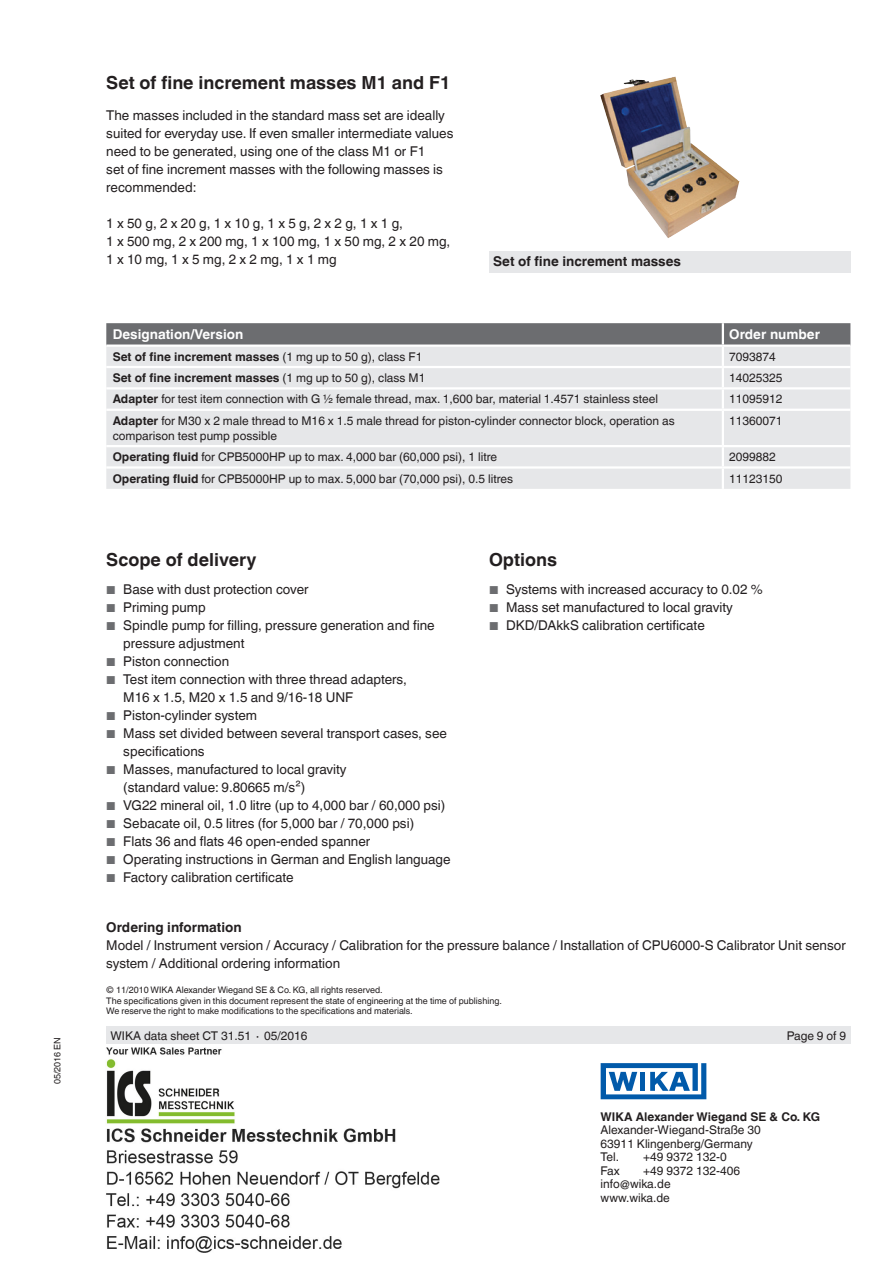
<style>
.page{position:relative;width:893px;height:1263px;background:#fff}
.page>*{position:absolute;margin:0;border:0;box-sizing:border-box;transform-origin:0 0}
.t1{font:700 18px "Helvetica World";color:#231f20}
.t2{font:13.5px/18px "Helvetica World";color:#231f20}
.t3{font:700 13.5px "Helvetica World";color:#231f20}
.t4{font:700 13.5px "Helvetica World";color:#fff}
.t5{font:12px/13.5px "Helvetica World";color:#231f20}
.t6{font:700 12px "Helvetica World";color:#231f20}
.t7{font:9px/10.5px "Helvetica World";color:#231f20}
.s1{font-weight:400}
.s2{font-weight:700}
.s3{font-size:11.55px;color:#6c6d70}
</style>
<div class="page">
<div style="left:106px;top:1027px;width:744px;height:17px;background:#e6e7e9"></div>
<svg style="left:601px;top:1063px;width:105px;height:36px"></svg>
<img style="left:623px;top:77px;width:52px;height:12px">
<div style="left:489px;top:251px;width:361px;height:21px;background:#e6e7e9"></div>
<div style="left:106px;top:389px;width:744px;height:100px;background:#e6e7e9"></div>
<svg style="left:106px;top:323px;width:744px;height:64px;background:#bfc0c2"></svg>
<hr style="left:722px;top:389px;width:2px;height:20px;background:#fff">
<hr style="left:106px;top:409px;width:617px;height:2px;background:#fff">
<hr style="left:723px;top:409px;width:127px;height:2px;background:#fff">
<hr style="left:722px;top:411px;width:2px;height:34px;background:#fff">
<hr style="left:106px;top:445px;width:617px;height:2px;background:#fff">
<hr style="left:723px;top:445px;width:127px;height:2px;background:#fff">
<svg style="left:722px;top:447px;width:2px;height:19px"></svg>
<hr style="left:106px;top:466px;width:617px;height:3px;background:#fff">
<hr style="left:723px;top:466px;width:127px;height:3px;background:#fff">
<hr style="left:722px;top:469px;width:2px;height:20px;background:#fff">
<img style="left:106px;top:1047px;width:333px;height:206px">
<p class="t7" style="left:52px;top:1084px;width:49px;rotate:-90deg">05/2016 EN</p>
<h1 class="t1" style="left:106px;top:73px;width:346px">Set of fine increment masses M1 and F1</h1>
<p class="t2" style="left:106px;top:107px;width:349px">The masses included in the standard mass set are ideally suited for everyday use. If even smaller intermediate values need to be generated, using one of the class M1 or F1<br>set of fine increment masses with the following masses is recommended:</p>
<p class="t2" style="left:106px;top:215px;width:345px">1 x 50 g, 2 x 20 g, 1 x 10 g, 1 x 5 g, 2 x 2 g, 1 x 1 g,<br>1 x 500 mg, 2 x 200 mg, 1 x 100 mg, 1 x 50 mg, 2 x 20 mg,<br>1 x 10 mg, 1 x 5 mg, 2 x 2 mg, 1 x 1 mg</p>
<p class="t3" style="left:493px;top:254px;width:189px">Set of fine increment masses</p>
<p class="t4" style="left:113px;top:327px;width:132px">Designation/Version</p>
<p class="t4" style="left:729px;top:327px;width:92px">Order number</p>
<p class="t6" style="left:113px;top:349px;width:311px">Set of fine increment masses <span class="s1">(1 mg up to 50 g), class F1</span></p>
<p class="t5" style="left:729px;top:350px;width:48px">7093874</p>
<p class="t6" style="left:113px;top:371px;width:314px">Set of fine increment masses <span class="s1">(1 mg up to 50 g), class M1</span></p>
<p class="t5" style="left:729px;top:371px;width:55px">14025325</p>
<p class="t5" style="left:113px;top:392px;width:547px"><span class="s2">Adapter</span> for test item connection with G ½ female thread, max. 1,600 bar, material 1.4571 stainless steel</p>
<p class="t5" style="left:729px;top:392px;width:55px">11095912</p>
<p class="t5" style="left:113px;top:413px;width:563px;line-height:15px"><span class="s2">Adapter</span> for M30 x 2 male thread to M16 x 1.5 male thread for piston-cylinder connector block, operation as comparison test pump possible</p>
<p class="t5" style="left:729px;top:414px;width:55px">11360071</p>
<p class="t5" style="left:113px;top:450px;width:386px"><span class="s2">Operating fluid</span> for CPB5000HP up to max. 4,000 bar (60,000 psi), 1 litre</p>
<p class="t5" style="left:729px;top:450px;width:48px">2099882</p>
<p class="t5" style="left:113px;top:472px;width:402px"><span class="s2">Operating fluid</span> for CPB5000HP up to max. 5,000 bar (70,000 psi), 0.5 litres</p>
<p class="t5" style="left:729px;top:472px;width:55px">11123150</p>
<h1 class="t1" style="left:106px;top:549px;width:152px">Scope of delivery</h1>
<p class="t2" style="left:106px;top:581px;width:204px"><span class="s3">■</span> Base with dust protection cover</p>
<p class="t2" style="left:106px;top:599px;width:101px"><span class="s3">■</span> Priming pump</p>
<p class="t2" style="left:123px;top:617px;width:313px;text-indent:-17px"><span class="s3">■</span> Spindle pump for filling, pressure generation and fine pressure adjustment</p>
<p class="t2" style="left:106px;top:653px;width:124px"><span class="s3">■</span> Piston connection</p>
<p class="t2" style="left:123px;top:671px;width:285px;text-indent:-17px"><span class="s3">■</span> Test item connection with three thread adapters,<br>M16 x 1.5, M20 x 1.5 and 9/16-18 UNF</p>
<p class="t2" style="left:106px;top:707px;width:152px"><span class="s3">■</span> Piston-cylinder system</p>
<p class="t2" style="left:123px;top:725px;width:325px;text-indent:-17px"><span class="s3">■</span> Mass set divided between several transport cases, see specifications</p>
<p class="t2" style="left:123px;top:761px;width:225px;text-indent:-17px"><span class="s3">■</span> Masses, manufactured to local gravity (standard value: 9.80665 m/s²)</p>
<p class="t2" style="left:106px;top:797px;width:341px"><span class="s3">■</span> VG22 mineral oil, 1.0 litre (up to 4,000 bar / 60,000 psi)</p>
<p class="t2" style="left:106px;top:815px;width:309px"><span class="s3">■</span> Sebacate oil, 0.5 litres (for 5,000 bar / 70,000 psi)</p>
<p class="t2" style="left:106px;top:833px;width:265px"><span class="s3">■</span> Flats 36 and flats 46 open-ended spanner</p>
<p class="t2" style="left:106px;top:851px;width:346px"><span class="s3">■</span> Operating instructions in German and English language</p>
<p class="t2" style="left:106px;top:869px;width:189px"><span class="s3">■</span> Factory calibration certificate</p>
<h1 class="t1" style="left:489px;top:549px;width:70px">Options</h1>
<p class="t2" style="left:489px;top:581px;width:275px"><span class="s3">■</span> Systems with increased accuracy to 0.02 %</p>
<p class="t2" style="left:489px;top:599px;width:245px"><span class="s3">■</span> Mass set manufactured to local gravity</p>
<p class="t2" style="left:489px;top:617px;width:217px"><span class="s3">■</span> DKD/DAkkS calibration certificate</p>
<p class="t3" style="left:106px;top:920px;width:137px">Ordering information</p>
<p class="t2" style="left:106px;top:937px;width:741px">Model / Instrument version / Accuracy / Calibration for the pressure balance / Installation of CPU6000-S Calibrator Unit sensor system / Additional ordering information</p>
<p class="t7" style="left:106px;top:985px;width:397px">© 11/2010 WIKA Alexander Wiegand SE &amp; Co. KG, all rights reserved.<br>The specifications given in this document represent the state of engineering at the time of publishing.<br>We reserve the right to make modifications to the specifications and materials.</p>
<p class="t5" style="left:111px;top:1029px;width:198px">WIKA data sheet CT 31.51 ∙ 05/2016</p>
<p class="t5" style="left:787px;top:1029px;width:61px">Page 9 of 9</p>
<p class="t6" style="left:601px;top:1109px;width:221px">WIKA Alexander Wiegand SE &amp; Co. KG</p>
<p class="t5" style="left:601px;top:1123px;width:162px">Alexander-Wiegand-Straße 30<br>63911 Klingenberg/Germany<br>Tel.</p>
<p class="t5" style="left:643px;top:1150px;width:85px">+49 9372 132-0</p>
<p class="t5" style="left:601px;top:1164px;width:21px">Fax</p>
<p class="t5" style="left:601px;top:1164px;width:141px;text-indent:43px">+49 9372 132-406 info@wika.de www.wika.de</p>
</div>
